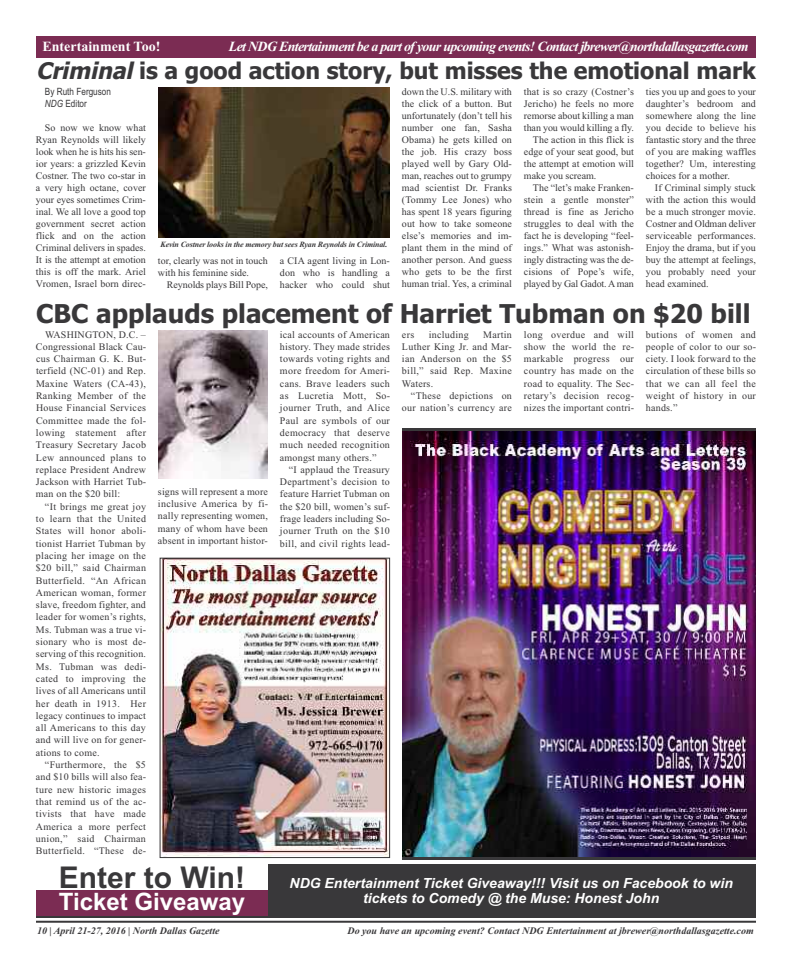
<style>
.page{position:relative;width:792px;height:972px;background:#fff}
.page>*{position:absolute;margin:0;border:0;box-sizing:border-box;transform-origin:0 0}
.t1{font:700 30px "Arial";color:#39383a}
.t2{font:700 26px "Tahoma";color:#39383a}
.t3{font:700 24px "Arial";color:#fff}
.t4{font:700 23px "Tahoma";color:#39383a}
.t5{font:italic 700 14px/15px "Arial";color:#fff;text-align:center}
.t6{font:italic 700 14px "Times New Roman";letter-spacing:-.05em;color:#fff}
.t7{font:700 14px "Times New Roman";color:#fff}
.t8{font:700 13px "Times New Roman";color:#fff;scale:1.07 1}
.t9{font:10px/12.3px "Times New Roman";letter-spacing:.01em;color:#39383a;text-align:justify}
.t10{font:italic 700 10px "Times New Roman";color:#39383a}
.t11{font:10px "Times New Roman";letter-spacing:-.01em;color:#39383a}
.t12{font:10px/12.3px "Times New Roman";letter-spacing:.03em;color:#39383a;text-align:right}
.t13{font:10px/12px "Arial Narrow";color:#39383a}
.t14{font:italic 700 8px "Times New Roman";letter-spacing:-.02em;color:#39383a}
.s1{font-style:italic}
</style>
<div class="page">
<div style="left:36px;top:864px;width:720px;height:54px;background:#39383a"></div>
<div style="left:36px;top:890px;width:232px;height:26px;background:#7b2c53"></div>
<div style="left:36px;top:864px;width:232px;height:26px;background:#fff"></div>
<div style="left:37px;top:36px;width:719px;height:21px;background:#7b2c53"></div>
<hr style="left:36px;top:921px;width:720px;height:2px;background:#39383a">
<img style="left:402px;top:431px;width:354px;height:425px">
<img style="left:162px;top:560px;width:226px;height:296px">
<div style="left:160px;top:558px;width:230px;height:300px;border:1px solid #39383a"></div>
<img style="left:158px;top:88px;width:232px;height:149px">
<img style="left:158px;top:331px;width:110px;height:148px">
<h3 class="t7" style="left:42px;top:38px;width:119px">Entertainment Too!</h3>
<h3 class="t6" style="left:229px;top:38px;width:521px">Let NDG Entertainment be a part of your upcoming events! Contact jbrewer@northdallasgazette.com</h3>
<h3 class="t8" style="left:679px;top:40px;width:66px">Car Review</h3>
<h3 class="t4" style="left:36px;top:57px;width:722px"><span class="s1">Criminal</span>is a good action story, but misses the emotional mark</h3>
<p class="t13" style="left:45px;top:86px;width:68px">By Ruth Ferguson<br><span class="s1">NDG</span> Editor</p>
<p class="t9" style="left:36px;top:122px;width:112px;line-height:12px;text-indent:9px">So now we know what Ryan Reynolds will likely look when he is hits his sen&shy;ior years: a grizzled Kevin Costner. The two co-star in a very high octane, cover your eyes sometimes Crim&shy;inal. We all love a good top government secret action flick and on the action Criminal delivers in spades.<br>It is the attempt at emotion this is off the mark. Ariel Vromen, Israel born direc-</p>
<p class="t14" style="left:161px;top:239px;width:228px">Kevin Costner looks in the memory but sees Ryan Reynolds in Criminal.</p>
<p class="t9" style="left:158px;top:255px;width:111px;line-height:12px">tor, clearly was not in touch with his feminine side.</p>
<p class="t11" style="left:167px;top:279px;width:102px">Reynolds plays Bill Pope,</p>
<p class="t9" style="left:280px;top:255px;width:112px;line-height:12px">a CIA agent living in Lon&shy;don who is handling a hacker who could shut</p>
<p class="t9" style="left:402px;top:85px;width:112px;line-height:12px">down the U.S. military with the click of a button. But unfortunately (don’t tell his number one fan, Sasha Obama) he gets killed on the job. His crazy boss played well by Gary Old&shy;man, reaches out to grumpy mad scientist Dr. Franks (Tommy Lee Jones) who has spent 18 years figuring out how to take someone else’s memories and im&shy;plant them in the mind of another person. And guess who gets to be the first human trial. Yes, a criminal</p>
<p class="t9" style="left:524px;top:85px;width:111px">that is so crazy (Costner’s</p>
<p class="t9" style="left:524px;top:97px;width:112px">Jericho) he feels no more</p>
<p class="t9" style="left:524px;top:109px;width:111px">remorse about killing a man</p>
<p class="t9" style="left:524px;top:121px;width:112px">than you would killing a fly.</p>
<p class="t9" style="left:533px;top:133px;width:102px">The action in this flick is</p>
<p class="t9" style="left:524px;top:145px;width:112px">edge of your seat good, but</p>
<p class="t9" style="left:524px;top:157px;width:112px">the attempt at emotion will</p>
<p class="t9" style="left:524px;top:169px;width:74px">make you scream.</p>
<p class="t9" style="left:533px;top:181px;width:103px">The “let’s make Franken-</p>
<p class="t9" style="left:524px;top:193px;width:112px">stein a gentle monster”</p>
<p class="t9" style="left:524px;top:205px;width:111px">thread is fine as Jericho</p>
<p class="t9" style="left:524px;top:217px;width:112px">struggles to deal with the</p>
<p class="t9" style="left:524px;top:229px;width:112px">fact he is developing “feel-</p>
<p class="t9" style="left:524px;top:241px;width:111px">ings.” What was astonish-</p>
<p class="t11" style="left:524px;top:254px;width:112px">ingly distracting was the de-</p>
<p class="t9" style="left:524px;top:265px;width:111px">cisions of Pope’s wife,</p>
<p class="t11" style="left:524px;top:278px;width:111px">played by Gal Gadot. A man</p>
<p class="t9" style="left:646px;top:85px;width:112px;line-height:12px">ties you up and goes to your daughter’s bedroom and somewhere along the line you decide to believe his fantastic story and the three of you are making waffles together? Um, interesting choices for a mother.</p>
<p class="t9" style="left:646px;top:181px;width:112px;line-height:12px;text-indent:9px">If Criminal simply stuck with the action this would be a much stronger movie.<br>Costner and Oldman deliver serviceable performances.<br>Enjoy the drama, but if you buy the attempt at feelings, you probably need your head examined.</p>
<h2 class="t2" style="left:36px;top:299px;width:716px">CBC applauds placement of Harriet Tubman on $20 bill</h2>
<p class="t9" style="left:36px;top:328px;width:112px;text-indent:9px">WASHINGTON, D.C. – Congressional Black Cau&shy;cus Chairman G. K. But&shy;terfield (NC-01) and Rep.<br>Maxine Waters (CA-43), Ranking Member of the House Financial Services Committee made the fol&shy;lowing statement after Treasury Secretary Jacob Lew announced plans to replace President Andrew Jackson with Harriet Tub&shy;man on the $20 bill:</p>
<p class="t9" style="left:36px;top:500px;width:112px;text-indent:9px">“It brings me great joy to learn that the United States will honor aboli&shy;tionist Harriet Tubman by placing her image on the $20 bill,” said Chairman Butterfield. “An African American woman, former slave, freedom fighter, and leader for women’s rights, Ms. Tubman was a true vi&shy;sionary who is most de&shy;serving of this recognition.<br>Ms. Tubman was dedi&shy;cated to improving the lives of all Americans until her death in 1913. Her legacy continues to impact all Americans to this day and will live on for gener&shy;ations to come.</p>
<p class="t9" style="left:36px;top:758px;width:112px;text-indent:9px">“Furthermore, the $5 and $10 bills will also fea&shy;ture new historic images that remind us of the ac&shy;tivists that have made America a more perfect union,” said Chairman Butterfield. “These de-</p>
<p class="t9" style="left:158px;top:485px;width:112px">signs will represent a more inclusive America by fi&shy;nally representing women, many of whom have been absent in important histor-</p>
<h1 class="t1" style="left:59px;top:860px;width:188px">Enter to Win!</h1>
<h3 class="t3" style="left:59px;top:888px;width:188px">Ticket Giveaway</h3>
<p class="t10" style="left:37px;top:924px;width:184px">10 | April 21-27, 2016 | North Dallas Gazette</p>
<p class="t9" style="left:280px;top:328px;width:112px">ical accounts of American history. They made strides towards voting rights and more freedom for Ameri&shy;cans. Brave leaders such as Lucretia Mott, So&shy;journer Truth, and Alice Paul are symbols of our democracy that deserve much needed recognition amongst many others.”</p>
<p class="t9" style="left:280px;top:463px;width:112px;text-indent:9px">“I applaud the Treasury Department’s decision to feature Harriet Tubman on the $20 bill, women’s suf&shy;frage leaders including So&shy;journer Truth on the $10 bill, and civil rights lead-</p>
<p class="t9" style="left:402px;top:328px;width:112px;text-indent:81px">Martin Luther King Jr. and Mar&shy;ian Anderson on the $5 bill,” said Rep. Maxine Waters.</p>
<p class="t12" style="left:402px;top:389px;width:112px">“These depictions on our nation’s currency are</p>
<p class="t9" style="left:402px;top:328px;width:14px">ers</p>
<p class="t12" style="left:429px;top:328px;width:42px">including</p>
<p class="t9" style="left:524px;top:328px;width:112px">long overdue and will show the world the re&shy;markable progress our country has made on the road to equality. The Sec&shy;retary’s decision recog&shy;nizes the important contri-</p>
<p class="t9" style="left:646px;top:328px;width:112px">butions of women and people of color to our so&shy;ciety. I look forward to the circulation of these bills so that we can all feel the weight of history in our hands.”</p>
<h3 class="t5" style="left:290px;top:875px;width:445px">NDG Entertainment Ticket Giveaway!!! Visit us on Facebook to win tickets to Comedy @ the Muse: Honest John</h3>
<p class="t10" style="left:347px;top:924px;width:408px">Do you have an upcoming event? Contact NDG Entertainment at jbrewer@northdallasgazette.com</p>
</div>
